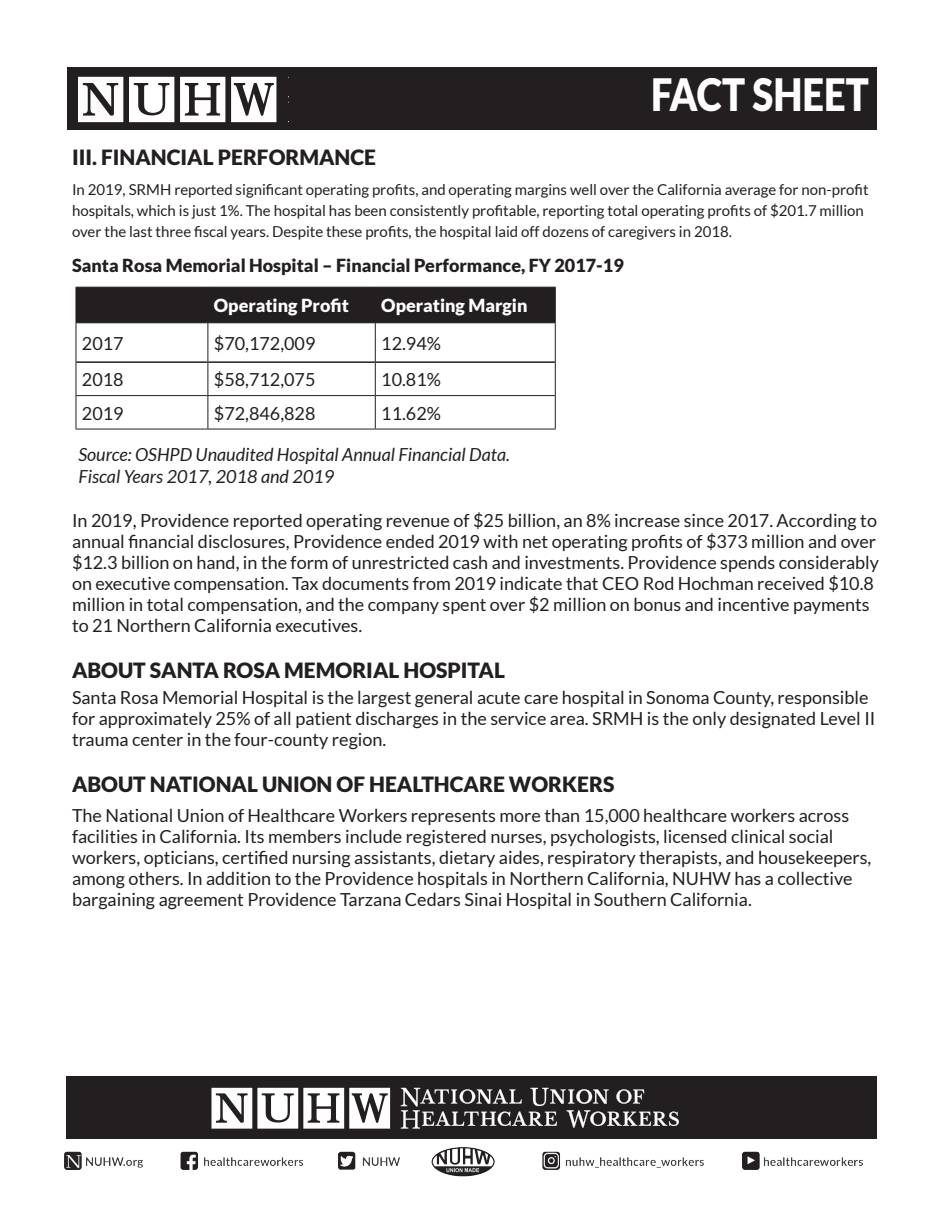
<style>
.page{position:relative;width:945px;height:1215px;background:#fff}
.page>*{position:absolute;margin:0;border:0;box-sizing:border-box;transform-origin:0 0}
.t1{font:900 44.55px "Lato";color:#fff;scale:.86 1}
.t2{font:900 21px "Lato";color:#231f20}
.t3{font:18px/21px "Lato";color:#231f20}
.t4{font:italic 18px/21.6px "Lato";color:#231f20}
.t5{font:900 18px "Lato";color:#231f20}
.t6{font:900 18px "Lato";color:#fff}
.t7{font:15px/21px "Lato";color:#231f20}
</style>
<div class="page">
<div style="left:77px;top:288px;width:478px;height:34px;background:#231f20"></div>
<hr style="left:76px;top:361px;width:132px;height:2px;background:#231f20">
<hr style="left:208px;top:361px;width:167px;height:2px;background:#231f20">
<hr style="left:376px;top:361px;width:179px;height:2px;background:#231f20">
<hr style="left:76px;top:323px;width:1px;height:39px;background:#231f20">
<hr style="left:208px;top:323px;width:1px;height:39px;background:#231f20">
<hr style="left:375px;top:323px;width:1px;height:39px;background:#231f20">
<hr style="left:555px;top:323px;width:1px;height:39px;background:#231f20">
<hr style="left:76px;top:362px;width:1px;height:33px;background:#231f20">
<hr style="left:208px;top:362px;width:1px;height:33px;background:#231f20">
<hr style="left:375px;top:362px;width:1px;height:33px;background:#231f20">
<hr style="left:555px;top:362px;width:1px;height:33px;background:#231f20">
<hr style="left:76px;top:395px;width:132px;height:1px;background:#231f20">
<hr style="left:76px;top:396px;width:1px;height:33px;background:#231f20">
<hr style="left:208px;top:395px;width:167px;height:1px;background:#231f20">
<hr style="left:208px;top:396px;width:1px;height:33px;background:#231f20">
<hr style="left:375px;top:395px;width:181px;height:1px;background:#231f20">
<hr style="left:375px;top:396px;width:1px;height:33px;background:#231f20">
<hr style="left:555px;top:396px;width:1px;height:33px;background:#231f20">
<hr style="left:76px;top:429px;width:132px;height:1px;background:#231f20">
<hr style="left:208px;top:429px;width:167px;height:1px;background:#231f20">
<hr style="left:375px;top:429px;width:181px;height:1px;background:#231f20">
<hr style="left:76px;top:287px;width:132px;height:1px;background:#231f20">
<hr style="left:76px;top:288px;width:1px;height:34px;background:#231f20">
<hr style="left:208px;top:287px;width:167px;height:1px;background:#231f20">
<hr style="left:208px;top:288px;width:1px;height:34px;background:#231f20">
<hr style="left:375px;top:287px;width:181px;height:1px;background:#231f20">
<hr style="left:375px;top:288px;width:1px;height:34px;background:#231f20">
<hr style="left:555px;top:288px;width:1px;height:34px;background:#231f20">
<hr style="left:76px;top:322px;width:132px;height:1px;background:#231f20">
<hr style="left:208px;top:322px;width:167px;height:1px;background:#231f20">
<hr style="left:375px;top:322px;width:181px;height:1px;background:#231f20">
<div style="left:68px;top:68px;width:810px;height:62px;background:#231f20"></div>
<svg style="left:78px;top:77px;width:45px;height:45px"></svg>
<svg style="left:129px;top:77px;width:45px;height:45px;background:#d9d9d9"></svg>
<svg style="left:180px;top:77px;width:45px;height:45px"></svg>
<svg style="left:231px;top:77px;width:45px;height:45px"></svg>
<div style="left:66px;top:1076px;width:810px;height:63px;background:#231f20"></div>
<svg style="left:401px;top:1088px;width:278px;height:41px"></svg>
<svg style="left:211px;top:1088px;width:179px;height:41px"></svg>
<img style="left:64px;top:1147px;width:799px;height:30px">
<p class="t1" style="left:651px;top:69px;width:255px">FACT SHEET</p>
<p class="t2" style="left:72px;top:145px;width:306px">III. FINANCIAL PERFORMANCE</p>
<p class="t7" style="left:72px;top:179px;width:798px">In 2019, SRMH reported significant operating profits, and operating margins well over the California average for non-profit hospitals, which is just 1%. The hospital has been consistently profitable, reporting total operating profits of $201.7 million over the last three fiscal years. Despite these profits, the hospital laid off dozens of caregivers in 2018.</p>
<p class="t5" style="left:72px;top:255px;width:553px">Santa Rosa Memorial Hospital – Financial Performance, FY 2017-19</p>
<p class="t6" style="left:214px;top:295px;width:137px">Operating Profit</p>
<p class="t6" style="left:381px;top:295px;width:148px">Operating Margin</p>
<p class="t3" style="left:82px;top:333px;width:43px">2017</p>
<p class="t3" style="left:214px;top:333px;width:103px">$70,172,009</p>
<p class="t3" style="left:381px;top:333px;width:61px">12.94%</p>
<p class="t3" style="left:82px;top:369px;width:43px">2018</p>
<p class="t3" style="left:214px;top:369px;width:103px">$58,712,075</p>
<p class="t3" style="left:381px;top:369px;width:61px">10.81%</p>
<p class="t3" style="left:82px;top:402px;width:43px">2019</p>
<p class="t3" style="left:214px;top:402px;width:103px">$72,846,828</p>
<p class="t3" style="left:381px;top:402px;width:61px">11.62%</p>
<p class="t4" style="left:78px;top:444px;width:433px">Source: OSHPD Unaudited Hospital Annual Financial Data.<br>Fiscal Years 2017, 2018 and 2019</p>
<p class="t3" style="left:72px;top:510px;width:809px">In 2019, Providence reported operating revenue of $25 billion, an 8% increase since 2017. According to annual financial disclosures, Providence ended 2019 with net operating profits of $373 million and over $12.3 billion on hand, in the form of unrestricted cash and investments. Providence spends considerably on executive compensation. Tax documents from 2019 indicate that CEO Rod Hochman received $10.8 million in total compensation, and the company spent over $2 million on bonus and incentive payments to 21 Northern California executives.</p>
<p class="t2" style="left:72px;top:658px;width:434px">ABOUT SANTA ROSA MEMORIAL HOSPITAL</p>
<p class="t3" style="left:72px;top:687px;width:805px">Santa Rosa Memorial Hospital is the largest general acute care hospital in Sonoma County, responsible for approximately 25% of all patient discharges in the service area. SRMH is the only designated Level II trauma center in the four-county region.</p>
<p class="t2" style="left:72px;top:772px;width:544px">ABOUT NATIONAL UNION OF HEALTHCARE WORKERS</p>
<p class="t3" style="left:72px;top:805px;width:801px">The National Union of Healthcare Workers represents more than 15,000 healthcare workers across facilities in California. Its members include registered nurses, psychologists, licensed clinical social workers, opticians, certified nursing assistants, dietary aides, respiratory therapists, and housekeepers, among others. In addition to the Providence hospitals in Northern California, NUHW has a collective bargaining agreement Providence Tarzana Cedars Sinai Hospital in Southern California.</p>
</div>
